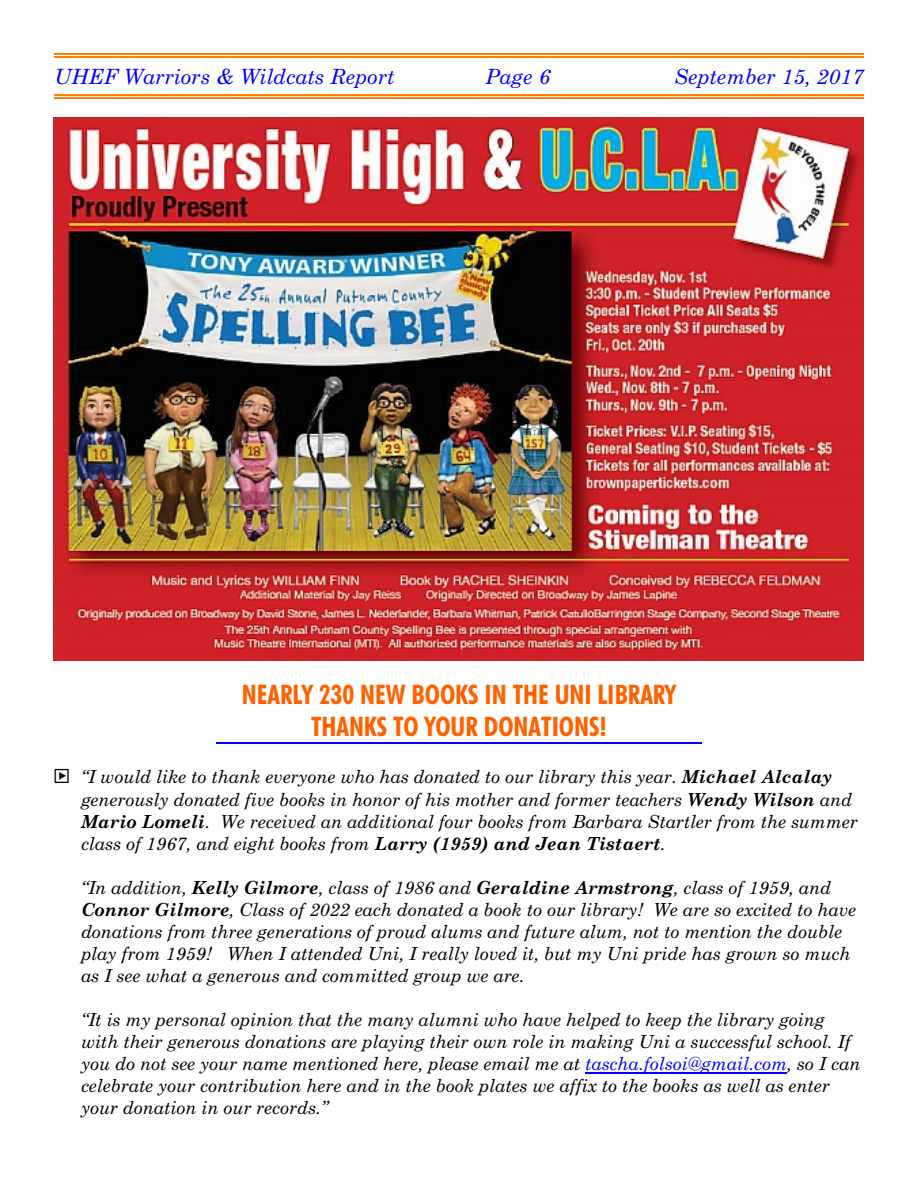
<style>
.page{position:relative;width:918px;height:1188px;background:#fff}
.page>*{position:absolute;margin:0;border:0;box-sizing:border-box;transform-origin:0 0}
.t1{font:700 condensed 27px/32.2px "Futura BT";color:#ff6100;text-align:center}
.t2{font:italic 21px "Century Schoolbook";color:#00f}
.t3{font:italic 18px/22px "Century Schoolbook";color:#000}
.s1{font-weight:700}
.s2{color:#00f}
</style>
<div class="page">
<hr style="left:54px;top:54px;width:810px;height:1px;background:#ff8000">
<hr style="left:54px;top:57px;width:810px;height:1px;background:#ff8000">
<hr style="left:54px;top:94px;width:810px;height:1px;background:#ff8000">
<hr style="left:54px;top:97px;width:810px;height:1px;background:#ff8000">
<hr style="left:585px;top:1073px;width:202px;height:1px;background:#00f">
<hr style="left:216px;top:742px;width:486px;height:2px;background:#00f">
<img style="left:54px;top:118px;width:810px;height:543px">
<p class="t2" style="left:54px;top:69px;width:342px">UHEF Warriors &amp; Wildcats Report</p>
<p class="t2" style="left:486px;top:69px;width:66px">Page 6</p>
<p class="t2" style="left:674px;top:69px;width:191px">September 15, 2017</p>
<h1 class="t1" style="left:242px;top:681px;width:435px">NEARLY 230 NEW BOOKS IN THE UNI LIBRARY<br>THANKS TO YOUR DONATIONS!</h1>
<p class="t3" style="left:81px;top:767px;width:778px">“I would like to thank everyone who has donated to our library this year. <span class="s1">Michael Alcalay </span>generously donated five books in honor of his mother and former teachers <span class="s1">Wendy Wilson</span> and <span class="s1">Mario Lomeli</span>. We received an additional four books from Barbara Startler from the summer class of 1967, and eight books from <span class="s1">Larry (1959) and Jean Tistaert</span>.</p>
<p class="t3" style="left:81px;top:878px;width:777px">“In addition, <span class="s1">Kelly Gilmore</span>, class of 1986 and <span class="s1">Geraldine Armstrong</span>, class of 1959, and <span class="s1">Connor Gilmore</span>, Class of 2022 each donated a book to our library! We are so excited to have donations from three generations of proud alums and future alum, not to mention the double play from 1959! When I attended Uni, I really loved it, but my Uni pride has grown so much as I see what a generous and committed group we are.</p>
<p class="t3" style="left:81px;top:1010px;width:781px">“It is my personal opinion that the many alumni who have helped to keep the library going with their generous donations are playing their own role in making Uni a successful school. If you do not see your name mentioned here, please email me at <span class="s2">tascha.folsoi@gmail.com</span>, so I can celebrate your contribution here and in the book plates we affix to the books as well as enter your donation in our records.”</p>
</div>
